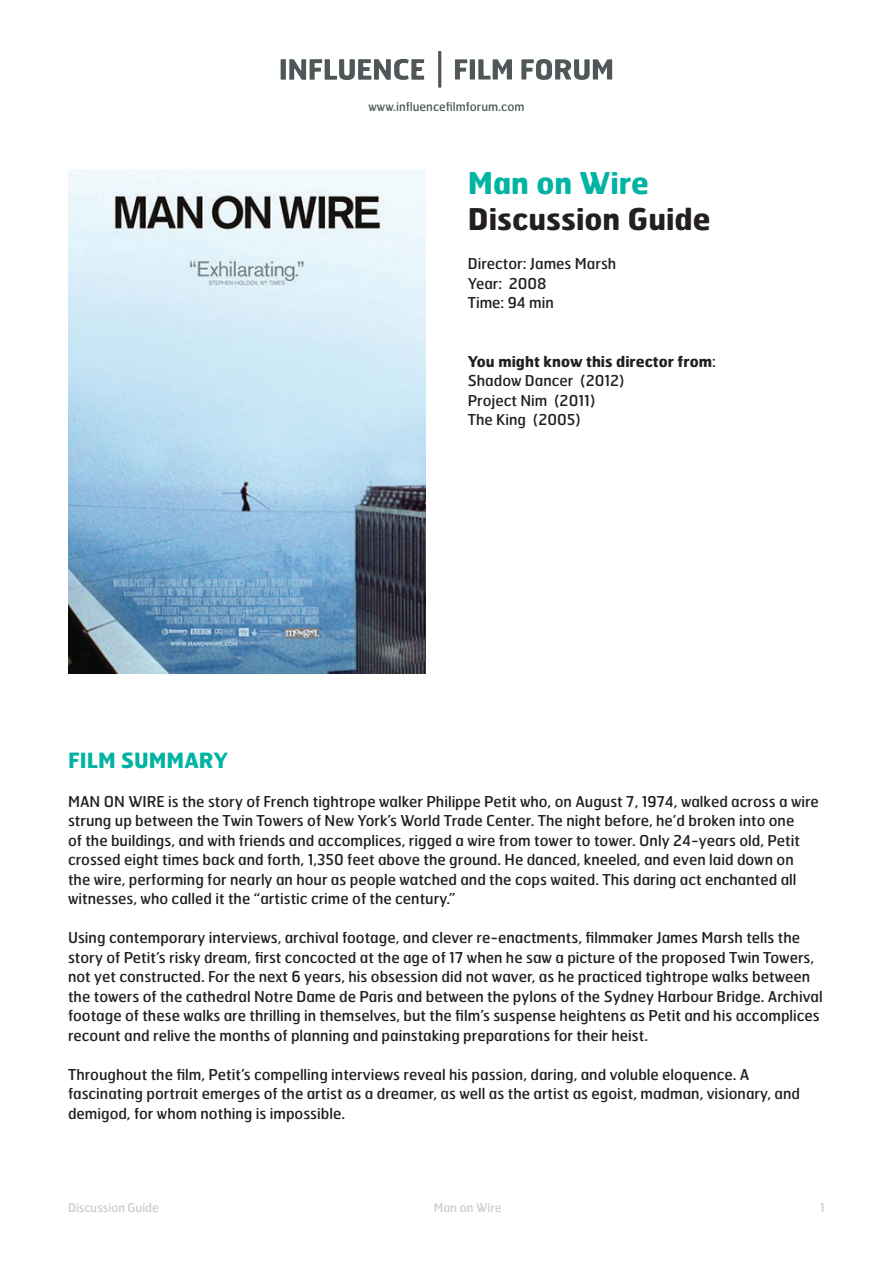
<style>
.page{position:relative;width:893px;height:1263px;background:#fff}
.page>*{position:absolute;margin:0;border:0;box-sizing:border-box;transform-origin:0 0}
.t1{font:700 30px "Hermes";color:#231f20}
.t2{font:700 30px "Hermes";color:#00b3a2}
.t3{font:700 21px "Hermes";color:#00b3a2}
.t4{font:15px/19.5px "Hermes";color:#231f20}
.t5{font:12px "Hermes";color:#4f5759}
.t6{font:12px "Hermes";color:#cacccc}
.s1{font-weight:700}
</style>
<div class="page">
<div style="left:281px;top:59px;width:5px;height:21px;background:#4f5759"></div>
<svg style="left:289px;top:59px;width:135px;height:21px"></svg>
<svg style="left:455px;top:59px;width:157px;height:21px"></svg>
<hr style="left:438px;top:51px;width:3px;height:37px;background:#4f5759">
<img style="left:68px;top:169px;width:357px;height:504px">
<p class="t5" style="left:368px;top:99px;width:158px">www.influencefilmforum.com</p>
<h1 class="t2" style="left:468px;top:164px;width:183px">Man on Wire</h1>
<h1 class="t1" style="left:468px;top:200px;width:244px">Discussion Guide</h1>
<p class="t4" style="left:468px;top:254px;width:150px">Director: James Marsh<br>Year: 2008<br>Time: 94 min</p>
<p class="t4" style="left:468px;top:351px;width:249px"><span class="s1">You might know this director from</span>:<br>Shadow Dancer (2012)<br>Project Nim (2011)<br>The King (2005)</p>
<h2 class="t3" style="left:68px;top:746px;width:162px">FILM SUMMARY</h2>
<p class="t4" style="left:68px;top:791px;width:752px">MAN ON WIRE is the story of French tightrope walker Philippe Petit who, on August 7, 1974, walked across a wire strung up between the Twin Towers of New York’s World Trade Center. The night before, he’d broken into one<br>of the buildings, and with friends and accomplices, rigged a wire from tower to tower. Only 24-years old, Petit crossed eight times back and forth, 1,350 feet above the ground. He danced, kneeled, and even laid down on the wire, performing for nearly an hour as people watched and the cops waited. This daring act enchanted all witnesses, who called it the “artistic crime of the century.”</p>
<p class="t4" style="left:68px;top:927px;width:756px">Using contemporary interviews, archival footage, and clever re-enactments, filmmaker James Marsh tells the story of Petit’s risky dream, first concocted at the age of 17 when he saw a picture of the proposed Twin Towers, not yet constructed. For the next 6 years, his obsession did not waver, as he practiced tightrope walks between the towers of the cathedral Notre Dame de Paris and between the pylons of the Sydney Harbour Bridge. Archival footage of these walks are thrilling in themselves, but the film’s suspense heightens as Petit and his accomplices recount and relive the months of planning and painstaking preparations for their heist.</p>
<p class="t4" style="left:68px;top:1064px;width:733px">Throughout the film, Petit’s compelling interviews reveal his passion, daring, and voluble eloquence. A fascinating portrait emerges of the artist as a dreamer, as well as the artist as egoist, madman, visionary, and demigod, for whom nothing is impossible.</p>
<p class="t6" style="left:68px;top:1200px;width:92px">Discussion Guide</p>
<p class="t6" style="left:434px;top:1200px;width:69px">Man on Wire</p>
<p class="t6" style="left:820px;top:1200px;width:6px">1</p>
</div>
